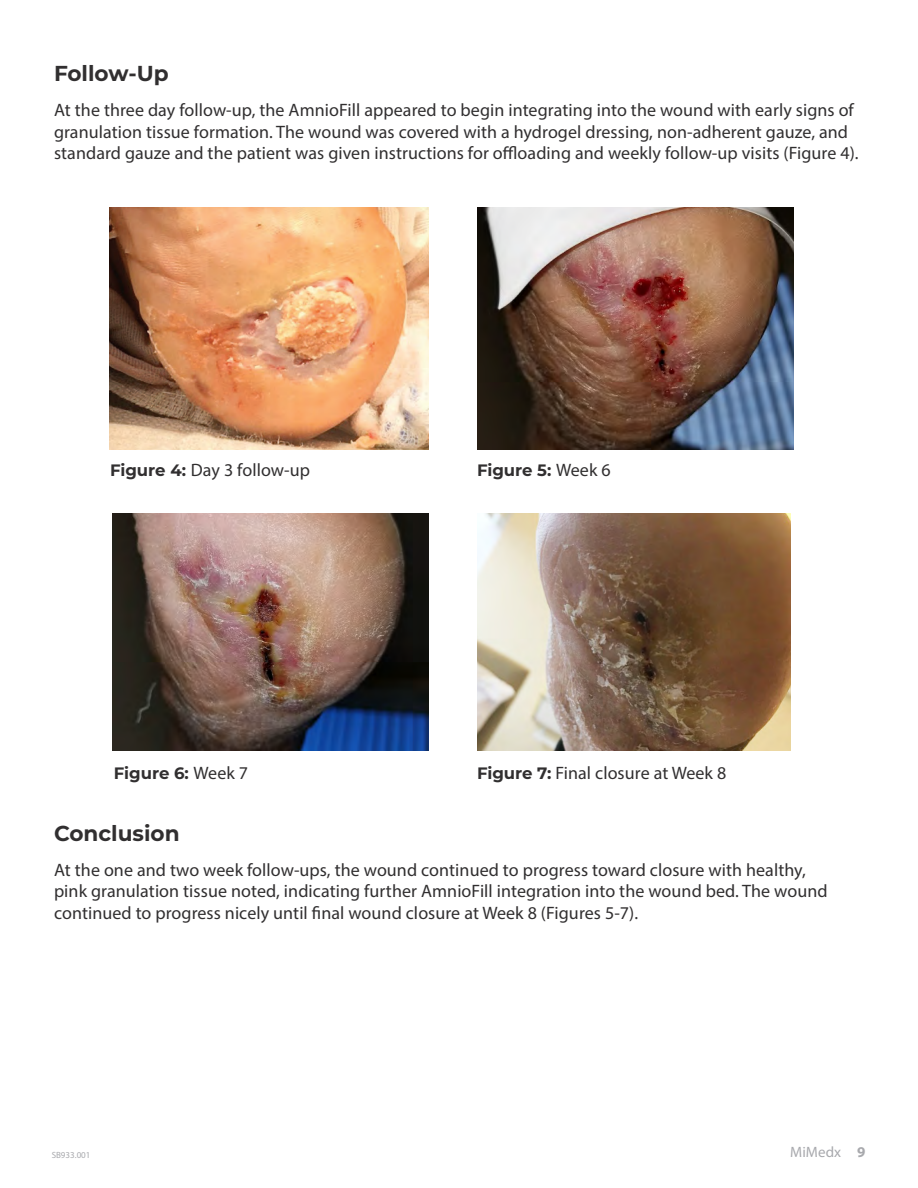
<style>
.page{position:relative;width:918px;height:1188px;background:#fff}
.page>*{position:absolute;margin:0;border:0;box-sizing:border-box;transform-origin:0 0}
.t1{font:700 21.6px "Montserrat";color:#312f30}
.t2{font:18px/21.6px "Myriad Pro";letter-spacing:.005em;color:#312f30}
.t3{font:700 16.5px "Montserrat";color:#312f30}
.t4{font:15px "Myriad Pro";letter-spacing:.005em;color:#a8a9ad}
.t5{font:9px "Myriad Pro";color:#a8a9ad}
.s1{font-family:"Montserrat";font-weight:700;font-size:16.5px}
.s2{font-family:"Myriad Pro";font-weight:400;font-size:18px}
.s3{font-weight:700}
</style>
<div class="page">
<img style="left:110px;top:207px;width:318px;height:243px">
<img style="left:477px;top:207px;width:317px;height:243px">
<img style="left:112px;top:513px;width:316px;height:237px">
<img style="left:477px;top:513px;width:313px;height:237px">
<p class="t1" style="left:54px;top:58px;width:116px">Follow-Up</p>
<p class="t2" style="left:54px;top:99px;width:806px">At the three day follow-up, the AmnioFill appeared to begin integrating into the wound with early signs of granulation tissue formation. The wound was covered with a hydrogel dressing, non-adherent gauze, and standard gauze and the patient was given instructions for offloading and weekly follow-up visits (Figure 4).</p>
<p class="t2" style="left:110px;top:459px;width:201px"><span class="s1">Figure 4:</span> Day 3 follow-up</p>
<p class="t3" style="left:477px;top:459px;width:135px">Figure 5: <span class="s2">Week 6</span></p>
<p class="t3" style="left:114px;top:761px;width:136px">Figure 6: <span class="s2">Week 7</span></p>
<p class="t2" style="left:477px;top:761px;width:251px"><span class="s1">Figure 7:</span> Final closure at Week 8</p>
<p class="t1" style="left:54px;top:817px;width:127px">Conclusion</p>
<p class="t2" style="left:54px;top:859px;width:775px">At the one and two week follow-ups, the wound continued to progress toward closure with healthy, pink granulation tissue noted, indicating further AmnioFill integration into the wound bed. The wound continued to progress nicely until final wound closure at Week 8 (Figures 5-7).</p>
<p class="t5" style="left:52px;top:1149px;width:40px">SB933.001</p>
<p class="t4" style="left:790px;top:1143px;width:77px">MiMedx <span class="s3">9</span></p>
</div>
